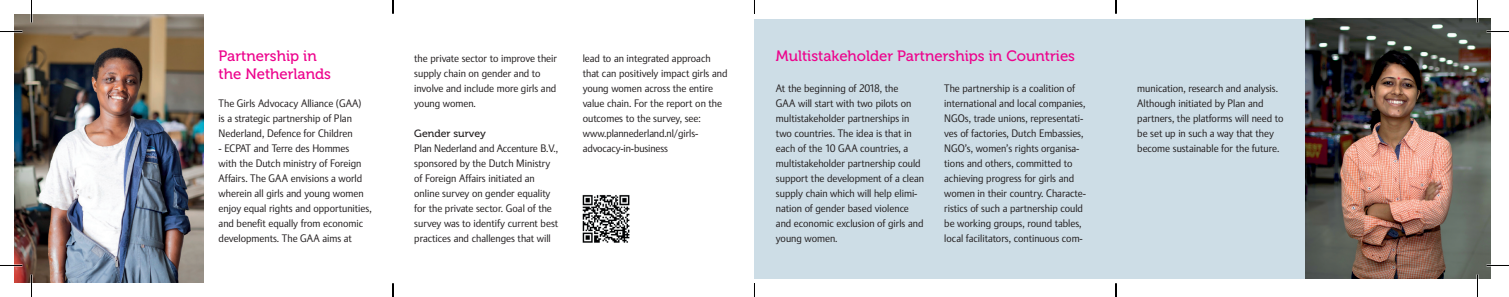
<style>
.page{position:relative;width:1509px;height:297px;background:#fff}
.page>*{position:absolute;margin:0;border:0;box-sizing:border-box;transform-origin:0 0}
.t1{font:15px/18px "Museo 500";color:#ed028c}
.t2{font:10.5px/15px "Plan";color:#231f20}
.t3{font:10.5px "Museo 500";color:#231f20}
</style>
<div class="page">
<div style="left:754px;top:19px;width:736px;height:259px;background:#cddde6"></div>
<img style="left:14px;top:14px;width:189px;height:268px">
<img style="left:1305px;top:19px;width:185px;height:259px">
<img style="left:582px;top:195px;width:48px;height:48px">
<hr style="left:0;top:264px;width:22px;height:2px;background:#fff">
<hr style="left:1486px;top:264px;width:23px;height:2px;background:#fff">
<hr style="left:1476px;top:0;width:2px;height:23px;background:#fff">
<hr style="left:1476px;top:274px;width:2px;height:23px;background:#fff">
<svg style="left:0;top:31px;width:22px;height:1px"></svg>
<svg style="left:1486px;top:31px;width:23px;height:1px"></svg>
<svg style="left:0;top:265px;width:22px;height:1px"></svg>
<svg style="left:1486px;top:265px;width:23px;height:1px"></svg>
<svg style="left:31px;top:0;width:1px;height:23px"></svg>
<svg style="left:31px;top:274px;width:1px;height:23px"></svg>
<svg style="left:1477px;top:0;width:1px;height:23px"></svg>
<svg style="left:1477px;top:274px;width:1px;height:23px"></svg>
<svg style="left:392px;top:0;width:2px;height:14px"></svg>
<svg style="left:392px;top:283px;width:2px;height:14px"></svg>
<svg style="left:754px;top:0;width:1px;height:14px"></svg>
<svg style="left:754px;top:283px;width:1px;height:14px"></svg>
<svg style="left:1115px;top:0;width:2px;height:14px"></svg>
<svg style="left:1115px;top:283px;width:2px;height:14px"></svg>
<h1 class="t1" style="left:219px;top:47px;width:114px">Partnership in the Netherlands</h1>
<p class="t2" style="left:414px;top:50px;width:144px">the private sector to improve their</p>
<h1 class="t1" style="left:776px;top:47px;width:301px">Multistakeholder Partnerships in Countries</h1>
<p class="t2" style="left:583px;top:51px;width:146px">lead to an integrated approach that can positively impact girls and young women across the entire value chain. For the report on the outcomes to the survey, see: www.plannederland.nl/girls&shy;advocacy-in-business</p>
<p class="t2" style="left:414px;top:65px;width:144px">supply chain on gender and to involve and include more girls and young women.</p>
<p class="t3" style="left:414px;top:127px;width:73px">Gender survey</p>
<p class="t2" style="left:414px;top:140px;width:145px">Plan Nederland and Accenture B.V., sponsored by the Dutch Ministry of Foreign Affairs initiated an online survey on gender equality for the private sector. Goal of the survey was to identify current best practices and challenges that will</p>
<p class="t2" style="left:944px;top:80px;width:143px">The partnership is a coalition of international and local companies, NGOs, trade unions, representati&shy;ves of factories, Dutch Embassies, NGO’s, women’s rights organisa&shy;tions and others, committed to achieving progress for girls and women in their country. Characte&shy;ristics of such a partnership could be working groups, round tables, local facilitators, continuous com-</p>
<p class="t2" style="left:776px;top:81px;width:150px">At the beginning of 2018, the<br>GAA will start with two pilots on multistakeholder partnerships in two countries. The idea is that in each of the 10 GAA countries, a multistakeholder partnership could support the development of a clean supply chain which will help elimi&shy;nation of gender based violence and economic exclusion of girls and young women.</p>
<p class="t2" style="left:1137px;top:81px;width:148px">munication, research and analysis.<br>Although initiated by Plan and partners, the platforms will need to be set up in such a way that they become sustainable for the future.</p>
<p class="t2" style="left:219px;top:96px;width:144px">The Girls Advocacy Alliance (GAA) is a strategic partnership of Plan<br>Nederland, Defence for Children</p>
<p class="t2" style="left:219px;top:141px;width:155px">- ECPAT and Terre des Hommes<br>with the Dutch ministry of Foreign Affairs. The GAA envisions a world wherein all girls and young women enjoy equal rights and opportunities, and benefit equally from economic developments. The GAA aims at</p>
</div>
